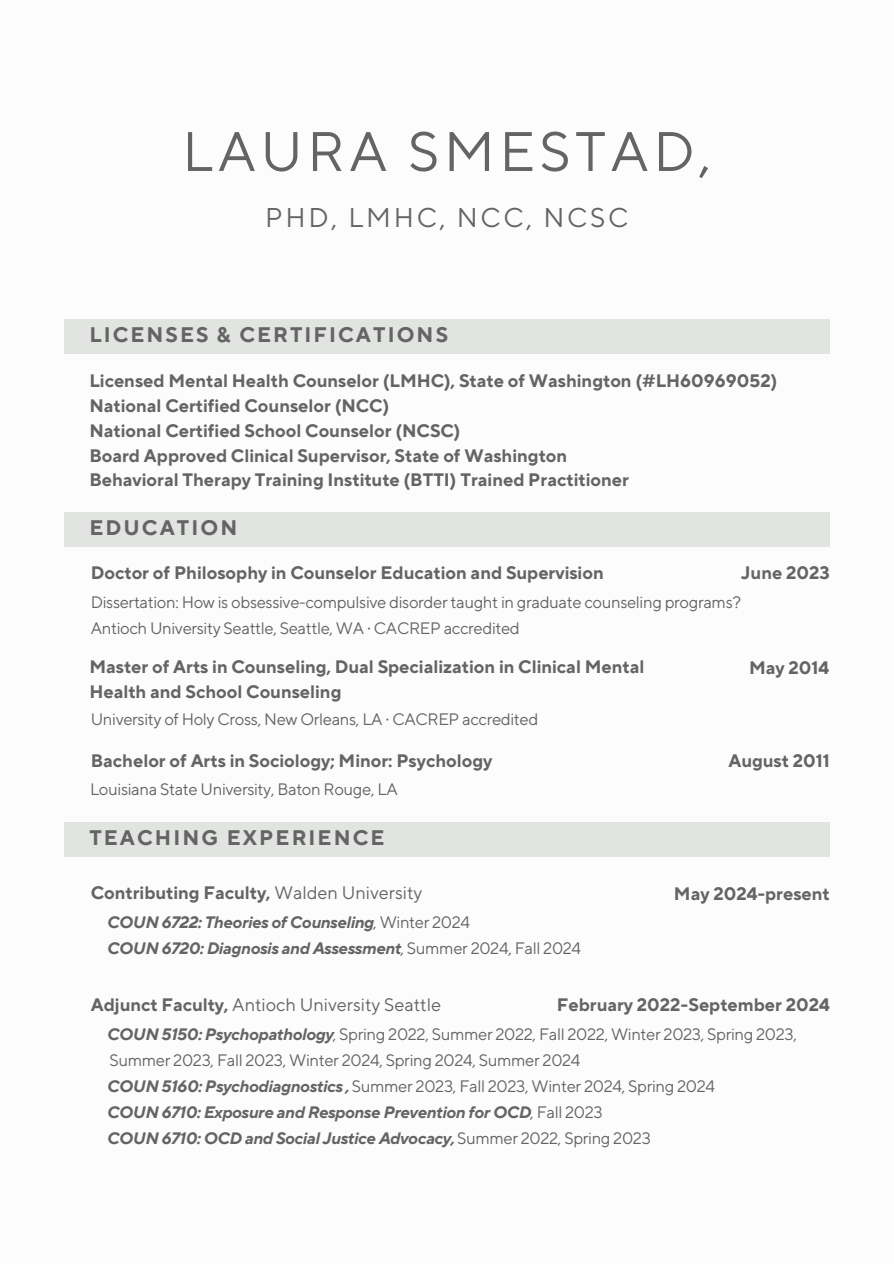
<style>
.page{position:relative;width:894px;height:1264px;background:#fff}
.page>*{position:absolute;margin:0;border:0;box-sizing:border-box;transform-origin:0 0}
.t1{font:55.5px "TT Norms Pro";letter-spacing:.08em;color:#646464}
.t2{font:27px "TT Norms Pro";letter-spacing:.1em;color:#646464}
.t3{font:700 21px "TT Norms Pro";letter-spacing:.1em;color:#646464}
.t4{font:700 18px/24.8px "TT Norms Pro";color:#646464}
.t5{font:18px "TT Norms Pro";color:#646464}
.t6{font:16.5px "TT Norms Pro";letter-spacing:-.02em;color:#646464}
.t7{font:italic 700 16.5px "TT Norms Pro";letter-spacing:-.02em;color:#646464}
.s1{font-family:"Liberation Serif"}
.s2{font-weight:400}
.s3{font-weight:400;font-style:normal}
.s4{font-weight:700}
.s5{font-weight:700;font-style:italic}
</style>
<div class="page">
<div style="left:64px;top:319px;width:765px;height:34px;background:#e1e4e0"></div>
<div style="left:64px;top:512px;width:382px;height:34px;background:#e1e4e0"></div>
<div style="left:446px;top:512px;width:383px;height:34px;background:#e1e4e0"></div>
<div style="left:64px;top:822px;width:382px;height:34px;background:#e1e4e0"></div>
<div style="left:446px;top:822px;width:383px;height:34px;background:#e1e4e0"></div>
<h1 class="t1" style="left:182px;top:118px;width:530px">LAURA SMESTAD,</h1>
<h2 class="t2" style="left:265px;top:201px;width:364px">PHD, LMHC, NCC, NCSC</h2>
<h3 class="t3" style="left:89px;top:322px;width:360px">LICENSES &amp; CERTIFICATIONS</h3>
<h4 class="t4" style="left:89px;top:369px;width:689px">Licensed Mental Health Counselor (LMHC), State of Washington (#LH60969052)<br>National Certified Counselor (NCC)<br>National Certified School Counselor (NCSC)<br>Board Approved Clinical Supervisor, State of Washington<br>Behavioral Therapy Training Institute (BTTI) Trained Practitioner</h4>
<h3 class="t3" style="left:89px;top:515px;width:149px">EDUCATION</h3>
<p class="t4" style="left:91px;top:561px;width:514px">Doctor of Philosophy in Counselor Education and Supervision</p>
<p class="t4" style="left:741px;top:561px;width:90px">June 2023</p>
<h4 class="t6" style="left:91px;top:592px;width:651px">Dissertation: How is obsessive-compulsive disorder taught in graduate counseling programs?</h4>
<h4 class="t6" style="left:91px;top:618px;width:430px">Antioch University Seattle, Seattle, WA <span class="s1">∙</span> CACREP accredited</h4>
<h4 class="t4" style="left:89px;top:654px;width:556px">Master of Arts in Counseling, Dual Specialization in Clinical Mental<br>Health and School Counseling</h4>
<p class="t4" style="left:748px;top:656px;width:82px">May 2014</p>
<h4 class="t6" style="left:91px;top:709px;width:449px">University of Holy Cross, New Orleans, LA <span class="s1">∙</span> CACREP accredited</h4>
<h4 class="t4" style="left:91px;top:749px;width:403px">Bachelor of Arts in Sociology; Minor: Psychology</h4>
<p class="t4" style="left:728px;top:749px;width:103px">August 2011</p>
<h4 class="t6" style="left:90px;top:779px;width:309px">Louisiana State University, Baton Rouge, LA</h4>
<h3 class="t3" style="left:89px;top:825px;width:296px">TEACHING EXPERIENCE</h3>
<p class="t4" style="left:91px;top:881px;width:333px">Contributing Faculty, <span class="s2">Walden University</span></p>
<p class="t4" style="left:673px;top:882px;width:157px">May 2024-present</p>
<p class="t7" style="left:106px;top:911px;width:365px">COUN 6722: Theories of Counseling<span class="s3">, Winter 2024</span></p>
<h4 class="t7" style="left:106px;top:937px;width:476px">COUN 6720: Diagnosis and Assessment<span class="s3">, Summer 2024, Fall 2024</span></h4>
<p class="t5" style="left:91px;top:994px;width:351px"><span class="s4">Adjunct Faculty,</span> Antioch University Seattle</p>
<p class="t4" style="left:556px;top:993px;width:274px">February 2022-September 2024</p>
<p class="t6" style="left:106px;top:1024px;width:692px"><span class="s5">COUN 5150: Psychopathology</span>, Spring 2022, Summer 2022, Fall 2022, Winter 2023, Spring 2023,</p>
<h4 class="t6" style="left:110px;top:1050px;width:472px">Summer 2023, Fall 2023, Winter 2024, Spring 2024, Summer 2024</h4>
<p class="t6" style="left:106px;top:1076px;width:610px"><span class="s5">COUN 5160: Psychodiagnostics ,</span> Summer 2023, Fall 2023, Winter 2024, Spring 2024</p>
<p class="t7" style="left:106px;top:1102px;width:497px">COUN 6710: Exposure and Response Prevention for OCD<span class="s3">, Fall 2023</span></p>
<p class="t7" style="left:106px;top:1127px;width:546px">COUN 6710: OCD and Social Justice Advocacy, <span class="s3">Summer 2022, Spring 2023</span></p>
</div>
